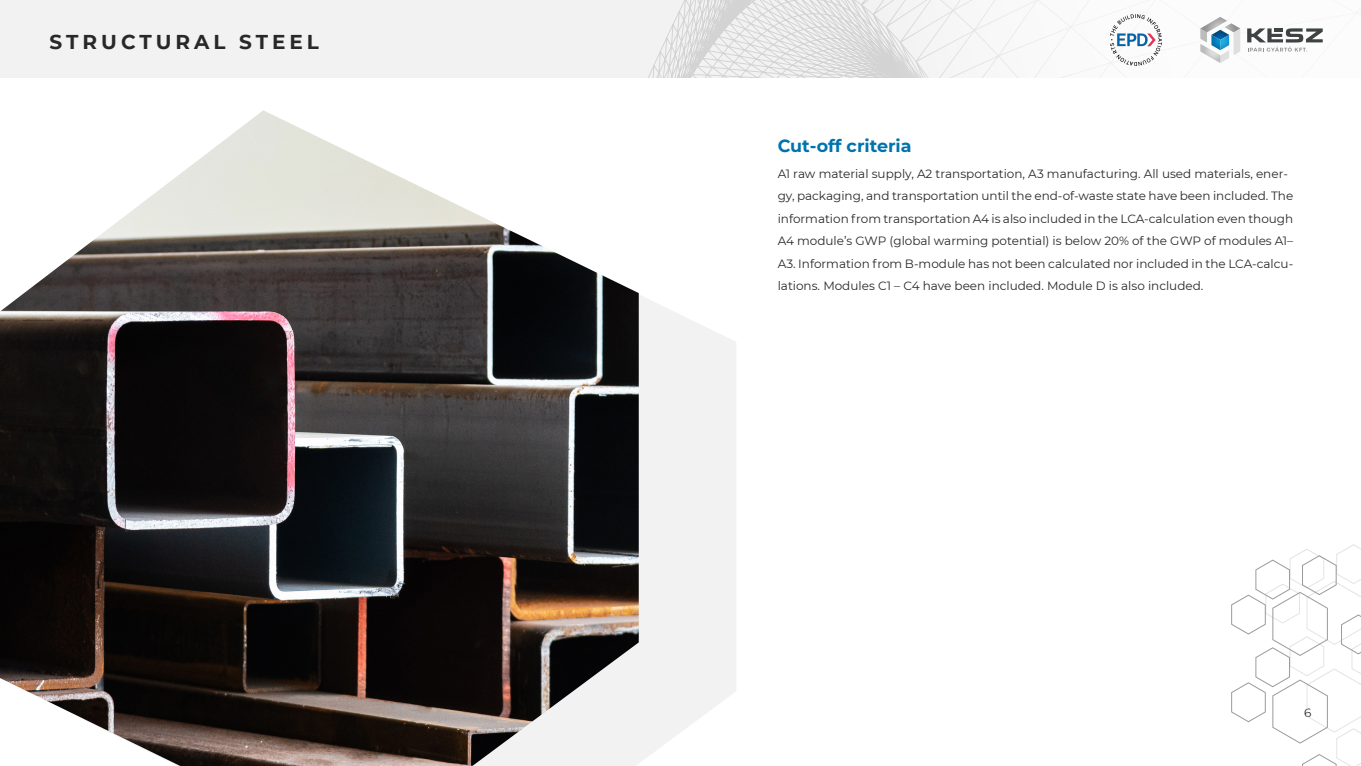
<style>
.page{position:relative;width:1361px;height:766px;background:#fff}
.page>*{position:absolute;margin:0;border:0;box-sizing:border-box;transform-origin:0 0}
.t1{font:700 20px "Montserrat";letter-spacing:.2em;color:#282828}
.t2{font:700 17.5px "Montserrat";color:#0073ae}
.t3{font:12px/22.5px "Montserrat";color:#282828}
</style>
<div class="page">
<div style="left:0;top:0;width:1361px;height:78px;background:#f2f2f2"></div>
<svg style="left:648px;top:0;width:160px;height:78px"></svg>
<svg style="left:808px;top:0;width:515px;height:78px"></svg>
<svg style="left:1200px;top:17px;width:40px;height:46px"></svg>
<svg style="left:1211px;top:31px;width:18px;height:18px"></svg>
<svg style="left:1247px;top:28px;width:75px;height:24px"></svg>
<img style="left:1110px;top:14px;width:51px;height:52px">
<svg style="left:1231px;top:544px;width:130px;height:221px"></svg>
<svg style="left:639px;top:295px;width:97px;height:468px;fill:#f2f2f2"></svg>
<img style="left:0;top:110px;width:639px;height:655px">
<h1 class="t1" style="left:50px;top:27px;width:271px">STRUCTURAL STEEL</h1>
<h2 class="t2" style="left:778px;top:133px;width:135px">Cut-off criteria</h2>
<p class="t3" style="left:778px;top:162px;width:517px">A1 raw material supply, A2 transportation, A3 manufacturing. All used materials, ener&shy;gy, packaging, and transportation until the end-of-waste state have been included. The information from transportation A4 is also included in the LCA-calculation even though A4 module’s GWP (global warming potential) is below 20% of the GWP of modules A1– A3. Information from B-module has not been calculated nor included in the LCA-calcu&shy;lations. Modules C1 – C4 have been included. Module D is also included.</p>
<p class="t3" style="left:1304px;top:701px;width:9px">6</p>
</div>
